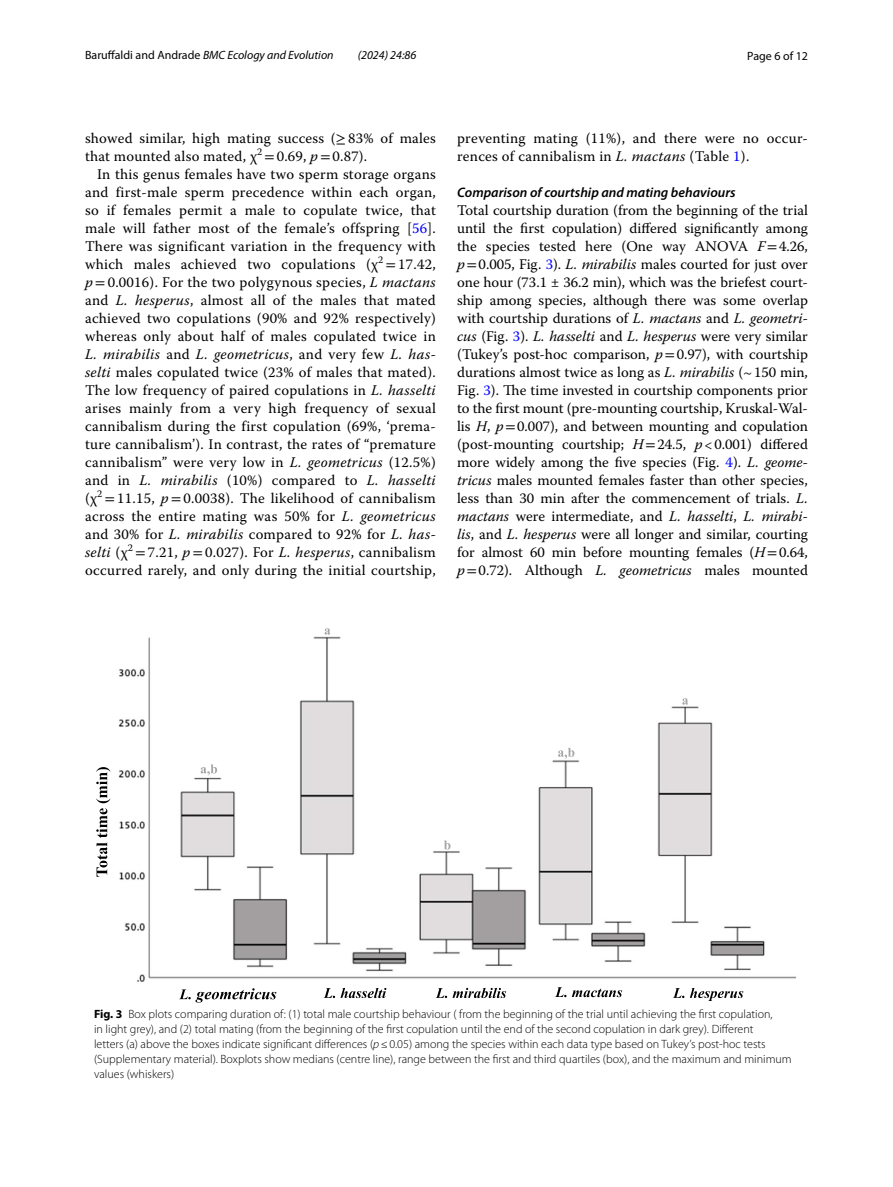
<style>
.page{position:relative;width:893px;height:1187px;background:#fff}
.page>*{position:absolute;margin:0;border:0;box-sizing:border-box;transform-origin:0 0}
.t1{font:14.7px/18px "Warnock Pro";letter-spacing:.015em;color:#000}
.t2{font:italic 600 13.8px "Myriad Pro";color:#000}
.t3{font:300 12px/15px "Myriad Pro";color:#000}
.t4{font:italic 12px "Myriad Pro";color:#000}
.t5{font:12px "Myriad Pro";color:#000}
.s1{font-style:normal}
.s2{font-family:"STIX"}
.s3{font-style:italic}
.s4{color:#00f}
.s5{font-weight:700}
</style>
<div class="page">
<img style="left:119px;top:636px;width:678px;height:346px">
<svg style="left:96px;top:767px;width:14px;height:109px"></svg>
<svg style="left:179px;top:988px;width:97px;height:14px"></svg>
<svg style="left:325px;top:987px;width:61px;height:10px"></svg>
<svg style="left:437px;top:987px;width:69px;height:10px"></svg>
<svg style="left:555px;top:987px;width:67px;height:10px"></svg>
<svg style="left:673px;top:988px;width:70px;height:12px"></svg>
<svg style="left:201px;top:764px;width:16px;height:11px"></svg>
<svg style="left:325px;top:628px;width:5px;height:6px"></svg>
<svg style="left:444px;top:840px;width:6px;height:9px"></svg>
<svg style="left:682px;top:698px;width:6px;height:6px"></svg>
<svg style="left:558px;top:747px;width:16px;height:12px"></svg>
<p class="t4" style="left:85px;top:48px;width:250px"><span class="s1">Baruffaldi and Andrade</span> BMC Ecology and Evolution</p>
<p class="t4" style="left:358px;top:48px;width:60px">(2024) 24:86</p>
<p class="t5" style="left:747px;top:48px;width:62px">Page 6 of 12</p>
<p class="t1" style="left:85px;top:129px;width:352px">showed similar, high mating success (<span class="s2">≥</span>83% of males that mounted also mated, χ<sup>2</sup> <span class="s2">=</span>0.69, <span class="s3">p</span><span class="s2">=</span>0.87).</p>
<p class="t1" style="left:85px;top:165px;width:352px;text-align:justify;text-indent:12px">In this genus females have two sperm storage organs and first-male sperm precedence within each organ, so if females permit a male to copulate twice, that male will father most of the female’s offspring [<span class="s4">56</span>].<br>There was significant variation in the frequency with which males achieved two copulations (χ<sup>2</sup> <span class="s2">=</span>17.42, <span class="s3">p</span><span class="s2">=</span>0.0016). For the two polygynous species, <span class="s3">L mactans </span>and <span class="s3">L. hesperus</span>, almost all of the males that mated achieved two copulations (90% and 92% respectively) whereas only about half of males copulated twice in <span class="s3">L. mirabilis</span> and <span class="s3">L. geometricus</span>, and very few <span class="s3">L. has&shy;selti</span> males copulated twice (23% of males that mated).<br>The low frequency of paired copulations in <span class="s3">L. hasselti </span>arises mainly from a very high frequency of sexual cannibalism during the first copulation (69%, ‘prema&shy;ture cannibalism’). In contrast, the rates of “premature cannibalism” were very low in <span class="s3">L. geometricus</span> (12.5%) and in <span class="s3">L. mirabilis</span> (10%) compared to <span class="s3">L. hasselti </span>(χ<sup>2</sup> <span class="s2">=</span>11.15, <span class="s3">p</span><span class="s2">=</span>0.0038). The likelihood of cannibalism across the entire mating was 50% for <span class="s3">L. geometricus </span>and 30% for <span class="s3">L. mirabilis</span> compared to 92% for <span class="s3">L. has&shy;selti</span> (χ<sup>2</sup> <span class="s2">=</span>7.21, <span class="s3">p</span><span class="s2">=</span>0.027). For <span class="s3">L. hesperus</span>, cannibalism occurred rarely, and only during the initial courtship,</p>
<p class="t1" style="left:457px;top:128px;width:352px">preventing mating (11%), and there were no occur&shy;rences of cannibalism in <span class="s3">L. mactans</span> (Table <span class="s4">1</span>).</p>
<p class="t2" style="left:457px;top:183px;width:280px">Comparison of courtship and mating behaviours</p>
<p class="t1" style="left:457px;top:200px;width:352px;text-align:justify">Total courtship duration (from the beginning of the trial until the first copulation) differed significantly among the species tested here (One way ANOVA <span class="s3">F</span><span class="s2">=</span>4.26, <span class="s3">p</span><span class="s2">=</span>0.005, Fig. <span class="s4">3</span>). <span class="s3">L. mirabilis</span> males courted for just over one hour (73.1 ± 36.2 min), which was the briefest court&shy;ship among species, although there was some overlap with courtship durations of <span class="s3">L. mactans</span> and <span class="s3">L. geometri&shy;cus</span> (Fig. <span class="s4">3</span>). <span class="s3">L. hasselti</span> and <span class="s3">L. hesperus</span> were very similar (Tukey’s post-hoc comparison, <span class="s3">p</span><span class="s2">=</span>0.97), with courtship durations almost twice as long as <span class="s3">L. mirabilis</span> (~150 min, Fig. <span class="s4">3</span>). The time invested in courtship components prior to the first mount (pre-mounting courtship, Kruskal-Wal&shy;lis <span class="s3">H</span>, <span class="s3">p</span><span class="s2">=</span>0.007), and between mounting and copulation (post-mounting courtship; <span class="s3">H</span><span class="s2">=</span>24.5, <span class="s3">p</span>&lt;0.001) differed more widely among the five species (Fig. <span class="s4">4</span>). <span class="s3">L. geome&shy;tricus</span> males mounted females faster than other species, less than 30 min after the commencement of trials. <span class="s3">L. mactans</span> were intermediate, and <span class="s3">L. hasselti</span>, <span class="s3">L. mirabi&shy;lis</span>, and <span class="s3">L. hesperus</span> were all longer and similar, courting for almost 60 min before mounting females (<span class="s3">H</span><span class="s2">=</span>0.64, <span class="s3">p</span><span class="s2">=</span>0.72). Although <span class="s3">L. geometricus</span> males mounted</p>
<p class="t3" style="left:94px;top:1006px;width:699px"><span class="s5">Fig. 3</span> Box plots comparing duration of: (1) total male courtship behaviour ( from the beginning of the trial until achieving the first copulation,<br>in light grey), and (2) total mating (from the beginning of the first copulation until the end of the second copulation in dark grey). Different<br>letters (a) above the boxes indicate significant differences (<span class="s3">p</span>≤0.05) among the species within each data type based on Tukey’s post-hoc tests (Supplementary material). Boxplots show medians (centre line), range between the first and third quartiles (box), and the maximum and minimum values (whiskers)</p>
</div>
